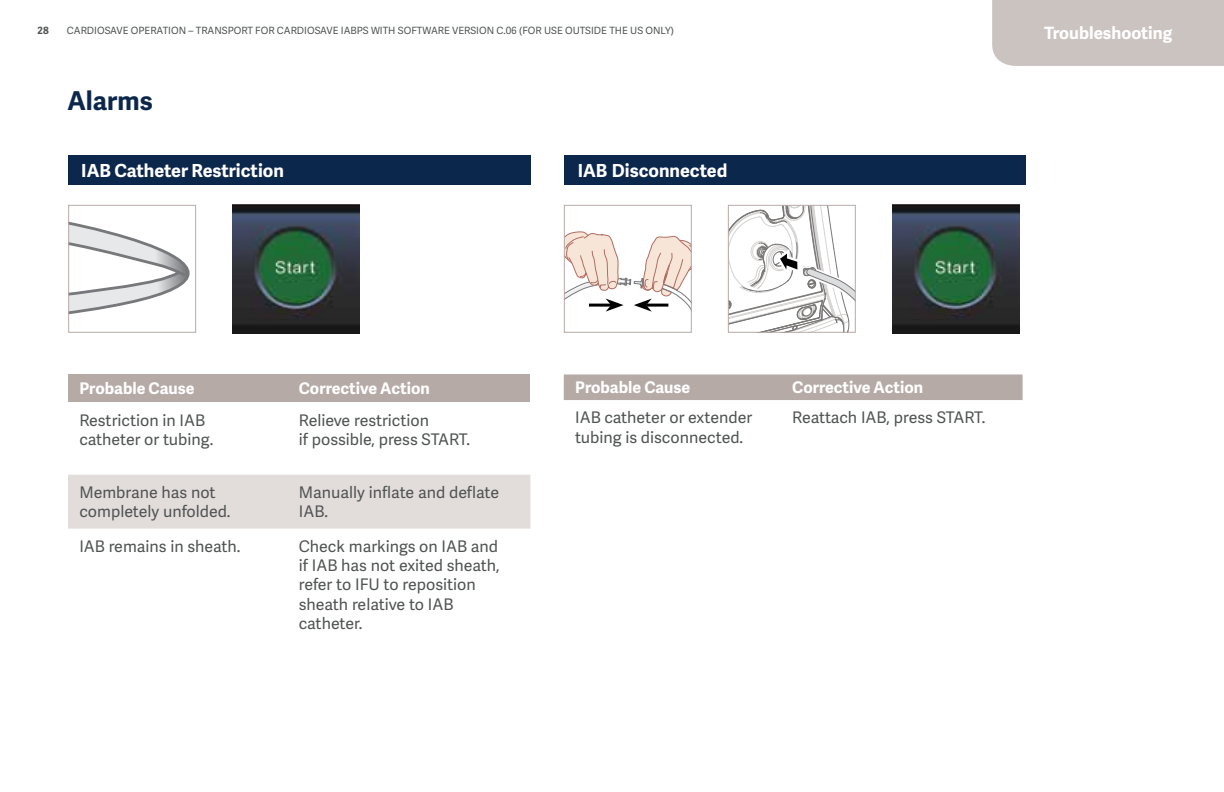
<style>
.page{position:relative;width:1224px;height:792px;background:#fff}
.page>*{position:absolute;margin:0;border:0;box-sizing:border-box;transform-origin:0 0}
.t1{font:700 26px "Adelle Sans";color:#0c274c}
.t2{font:700 18px "Adelle Sans";color:#fff}
.t3{font:700 17px "Adelle Sans";color:#fff}
.t4{font:16px/19.2px "Adelle Sans";color:#505353}
.t5{font:700 16px "Adelle Sans";color:#fff}
.t6{font:10px "Adelle Sans";color:#505353}
.t7{font:700 10px "Adelle Sans";color:#505353}
</style>
<div class="page">
<div style="left:564px;top:374px;width:459px;height:26px;background:#b6aaa7"></div>
<div style="left:68px;top:155px;width:462px;height:30px;background:#0c274c"></div>
<div style="left:564px;top:155px;width:462px;height:30px;background:#0c274c"></div>
<svg style="left:70px;top:205px;width:163px;height:127px"></svg>
<div style="left:68px;top:205px;width:128px;height:128px;border:1px solid #b6aaa7"></div>
<svg style="left:566px;top:231px;width:124px;height:81px"></svg>
<div style="left:564px;top:205px;width:128px;height:128px;border:1px solid #b6aaa7"></div>
<svg style="left:730px;top:207px;width:124px;height:124px"></svg>
<div style="left:728px;top:205px;width:128px;height:128px;border:1px solid #b6aaa7"></div>
<img style="left:233px;top:205px;width:127px;height:128px">
<img style="left:892px;top:205px;width:127px;height:128px">
<div style="left:68px;top:374px;width:220px;height:28px;background:#b6aaa7"></div>
<div style="left:288px;top:374px;width:242px;height:28px;background:#b6aaa7"></div>
<div style="left:68px;top:475px;width:462px;height:54px;background:#e2dddb"></div>
<div style="left:992px;top:0;width:232px;height:66px;background:#cbc3c0"></div>
<p class="t7" style="left:37px;top:24px;width:13px">28</p>
<p class="t6" style="left:67px;top:24px;width:609px">CARDIOSAVE OPERATION – TRANSPORT FOR CARDIOSAVE IABPS WITH SOFTWARE VERSION C.06 (FOR USE OUTSIDE THE US ONLY)</p>
<h1 class="t1" style="left:67px;top:82px;width:87px">Alarms</h1>
<p class="t2" style="left:81px;top:157px;width:204px">IAB Catheter Restriction</p>
<p class="t2" style="left:578px;top:157px;width:151px">IAB Disconnected</p>
<p class="t3" style="left:1044px;top:21px;width:130px">Troubleshooting</p>
<p class="t5" style="left:79px;top:377px;width:117px">Probable Cause</p>
<p class="t5" style="left:299px;top:377px;width:132px">Corrective Action</p>
<p class="t4" style="left:79px;top:410px;width:135px">Restriction in IAB catheter or tubing.</p>
<p class="t4" style="left:299px;top:410px;width:173px">Relieve restriction<br>if possible, press START.</p>
<p class="t4" style="left:79px;top:482px;width:153px">Membrane has not completely unfolded.</p>
<p class="t4" style="left:299px;top:482px;width:202px">Manually inflate and deflate<br>IAB.</p>
<p class="t4" style="left:79px;top:536px;width:163px">IAB remains in sheath.</p>
<p class="t4" style="left:299px;top:536px;width:202px">Check markings on IAB and if IAB has not exited sheath, refer to IFU to reposition sheath relative to IAB catheter.</p>
<p class="t5" style="left:575px;top:376px;width:117px">Probable Cause</p>
<p class="t5" style="left:792px;top:376px;width:132px">Corrective Action</p>
<p class="t4" style="left:575px;top:408px;width:179px">IAB catheter or extender tubing is disconnected.</p>
<p class="t4" style="left:792px;top:408px;width:195px">Reattach IAB, press START.</p>
</div>
